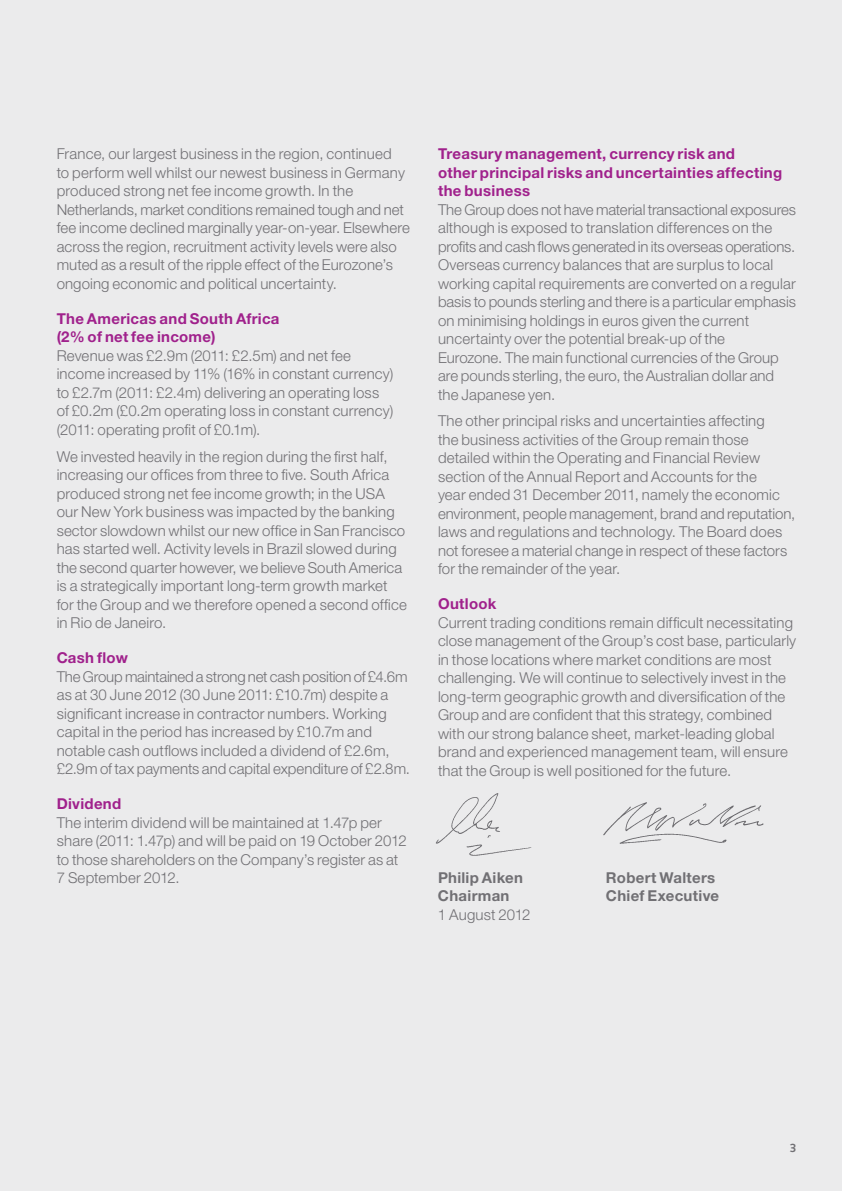
<style>
.page{position:relative;width:842px;height:1191px;background:#ebebec}
.page>*{position:absolute;margin:0;border:0;box-sizing:border-box;transform-origin:0 0}
.t1{font:300 15px/18.4px "Helvetica Neue";letter-spacing:.01em;color:#717074}
.t2{font:700 15px/18.4px "Helvetica Neue";letter-spacing:.02em;color:#a0218c}
.t3{font:700 15px "Helvetica Neue";letter-spacing:.02em;color:#717074}
.t4{font:700 12px "Syntax";color:#717074}
</style>
<div class="page">
<img style="left:436px;top:793px;width:96px;height:63px">
<img style="left:603px;top:802px;width:161px;height:42px">
<p class="t1" style="left:57px;top:144px;width:355px">France, our largest business in the region, continued<br>to perform well whilst our newest business in Germany produced strong net fee income growth. In the Netherlands, market conditions remained tough and net fee income declined marginally year-on-year. Elsewhere across the region, recruitment activity levels were also muted as a result of the ripple effect of the Eurozone’s ongoing economic and political uncertainty.</p>
<p class="t2" style="left:57px;top:309px;width:224px">The Americas and South Africa (2% of net fee income)</p>
<p class="t1" style="left:57px;top:346px;width:338px">Revenue was £2.9m (2011: £2.5m) and net fee income increased by 11% (16% in constant currency) to £2.7m (2011: £2.4m) delivering an operating loss of £0.2m (£0.2m operating loss in constant currency) (2011: operating profit of £0.1m).</p>
<p class="t1" style="left:57px;top:447px;width:352px">We invested heavily in the region during the first half, increasing our offices from three to five. South Africa produced strong net fee income growth; in the USA our New York business was impacted by the banking sector slowdown whilst our new office in San Francisco has started well. Activity levels in Brazil slowed during the second quarter however, we believe South America is a strategically important long-term growth market for the Group and we therefore opened a second office in Rio de Janeiro.</p>
<p class="t2" style="left:57px;top:648px;width:73px">Cash flow</p>
<p class="t1" style="left:57px;top:666px;width:355px">The Group maintained a strong net cash position of £4.6m as at 30 June 2012 (30 June 2011: £10.7m) despite a significant increase in contractor numbers. Working capital in the period has increased by £10.7m and notable cash outflows included a dividend of £2.6m, £2.9m of tax payments and capital expenditure of £2.8m.</p>
<p class="t2" style="left:57px;top:794px;width:66px">Dividend</p>
<p class="t1" style="left:57px;top:812px;width:352px">The interim dividend will be maintained at 1.47p per share (2011: 1.47p) and will be paid on 19 October 2012 to those shareholders on the Company’s register as at 7 September 2012.</p>
<p class="t2" style="left:438px;top:144px;width:346px">Treasury management, currency risk and<br>other principal risks and uncertainties affecting the business</p>
<p class="t1" style="left:438px;top:200px;width:360px">The Group does not have material transactional exposures although is exposed to translation differences on the profits and cash flows generated in its overseas operations.<br>Overseas currency balances that are surplus to local working capital requirements are converted on a regular basis to pounds sterling and there is a particular emphasis on minimising holdings in euros given the current uncertainty over the potential break-up of the<br>Eurozone. The main functional currencies of the Group are pounds sterling, the euro, the Australian dollar and the Japanese yen.</p>
<p class="t1" style="left:438px;top:411px;width:359px">The other principal risks and uncertainties affecting<br>the business activities of the Group remain those detailed within the Operating and Financial Review section of the Annual Report and Accounts for the<br>year ended 31 December 2011, namely the economic environment, people management, brand and reputation, laws and regulations and technology. The Board does not foresee a material change in respect of these factors for the remainder of the year.</p>
<p class="t2" style="left:438px;top:594px;width:60px">Outlook</p>
<p class="t1" style="left:438px;top:613px;width:360px">Current trading conditions remain difficult necessitating close management of the Group’s cost base, particularly in those locations where market conditions are most challenging. We will continue to selectively invest in the long-term geographic growth and diversification of the Group and are confident that this strategy, combined with our strong balance sheet, market-leading global brand and experienced management team, will ensure that the Group is well positioned for the future.</p>
<p class="t3" style="left:438px;top:868px;width:87px">Philip Aiken</p>
<p class="t3" style="left:606px;top:868px;width:111px">Robert Walters</p>
<p class="t3" style="left:438px;top:886px;width:73px">Chairman</p>
<p class="t3" style="left:606px;top:886px;width:115px">Chief Executive</p>
<p class="t1" style="left:438px;top:905px;width:94px">1 August 2012</p>
<p class="t4" style="left:790px;top:1140px;width:8px">3</p>
</div>
